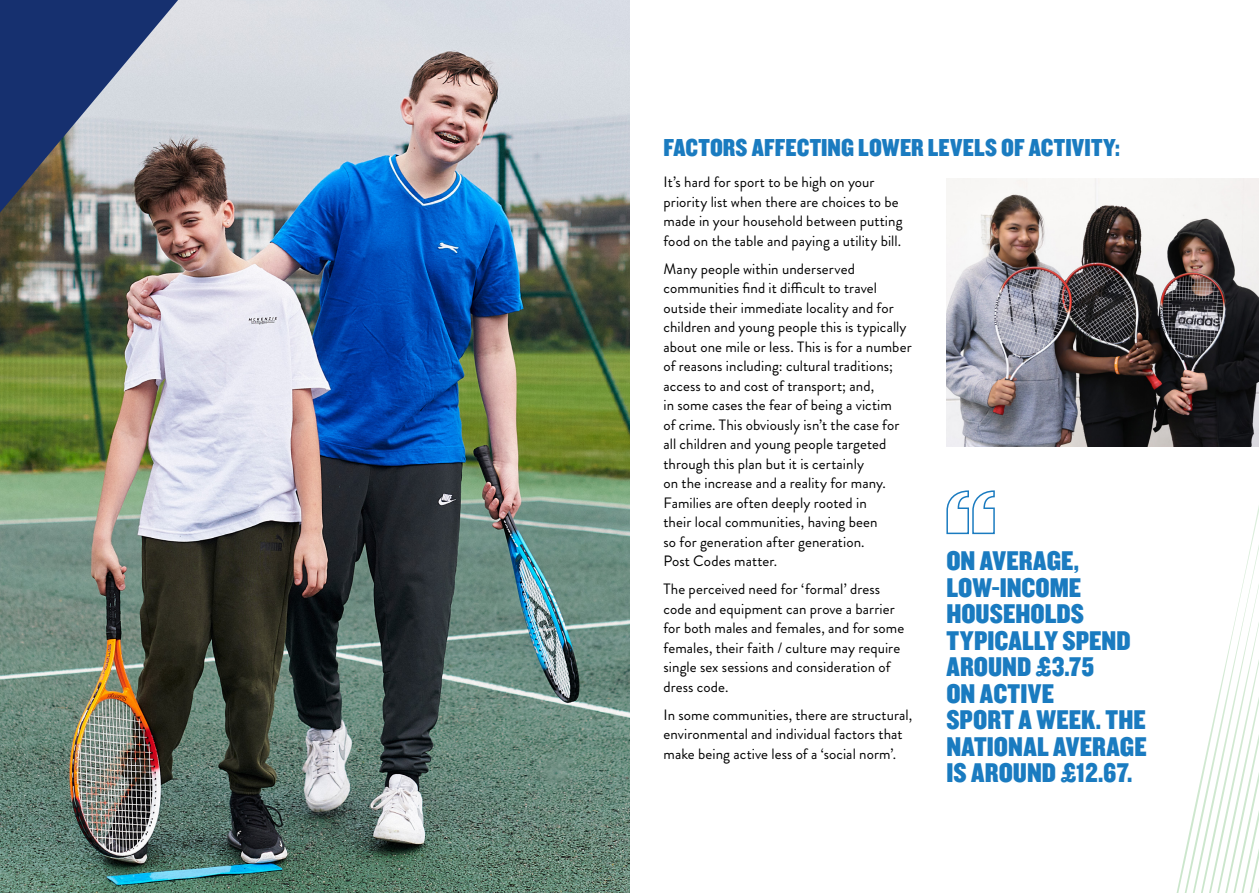
<style>
.page{position:relative;width:1259px;height:893px;background:#fff}
.page>*{position:absolute;margin:0;border:0;box-sizing:border-box;transform-origin:0 0}
.t1{font:28.2px/26.5px "Knockout 70 Full Welterwt";color:#1a7bc0}
.t2{font:25.5px "Knockout 70 Full Welterwt";letter-spacing:.005em;color:#1a7bc0}
.t3{font:15px/19.5px "Brandon Grotesque";letter-spacing:.005em;color:#000}
</style>
<div class="page">
<img style="left:0;top:0;width:629px;height:893px">
<img style="left:946px;top:179px;width:313px;height:267px">
<svg style="left:1176px;top:506px;width:83px;height:387px"></svg>
<svg style="left:0;top:0;width:178px;height:213px;background:#5f6b8a"></svg>
<svg style="left:946px;top:490px;width:49px;height:45px"></svg>
<h2 class="t2" style="left:663px;top:132px;width:458px">FACTORS AFFECTING LOWER LEVELS OF ACTIVITY:</h2>
<p class="t3" style="left:663px;top:173px;width:241px">It’s hard for sport to be high on your priority list when there are choices to be made in your household between putting food on the table and paying a utility bill.</p>
<p class="t3" style="left:663px;top:259px;width:250px">Many people within underserved communities find it difficult to travel outside their immediate locality and for children and young people this is typically about one mile or less. This is for a number of reasons including: cultural traditions; access to and cost of transport; and,<br>in some cases the fear of being a victim<br>of crime. This obviously isn’t the case for all children and young people targeted through this plan but it is certainly<br>on the increase and a reality for many.<br>Families are often deeply rooted in<br>their local communities, having been<br>so for generation after generation.<br>Post Codes matter.</p>
<p class="t3" style="left:663px;top:580px;width:242px">The perceived need for ‘formal’ dress code and equipment can prove a barrier for both males and females, and for some females, their faith / culture may require single sex sessions and consideration of dress code.</p>
<p class="t3" style="left:663px;top:705px;width:250px">In some communities, there are structural, environmental and individual factors that make being active less of a ‘social norm’.</p>
<h1 class="t1" style="left:946px;top:547px;width:202px">ON AVERAGE,<br>LOW-INCOME<br>HOUSEHOLDS<br>TYPICALLY SPEND<br>AROUND £3.75<br>ON ACTIVE<br>SPORT A WEEK. THE<br>NATIONAL AVERAGE<br>IS AROUND £12.67.</h1>
</div>
